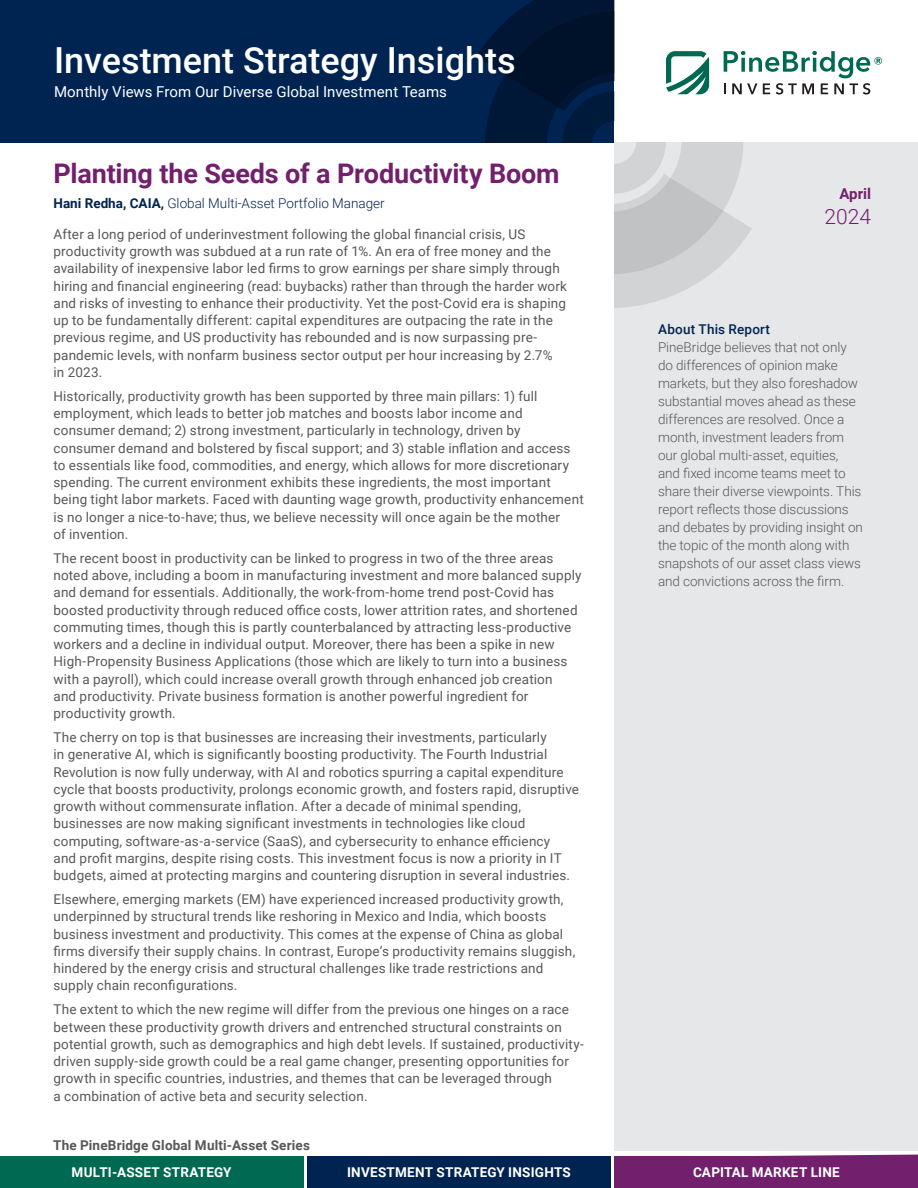
<style>
.page{position:relative;width:918px;height:1188px;background:#fff}
.page>*{position:absolute;margin:0;border:0;box-sizing:border-box;transform-origin:0 0}
.t1{font:500 36px "Roboto";color:#fff}
.Title_Front_Page{font:700 27px "Roboto";letter-spacing:-.005em;color:#72206d}
.Date_Month{font:300 21px "Roboto";color:#72206d}
.Body_Copy{font:15px "Roboto";letter-spacing:.005em;color:#fff}
.Date_Month-2{font:700 15px "Roboto";color:#72206d}
.Body_Copy-2{font:13.5px/17.2px "Roboto";letter-spacing:.01em;color:#57585a}
.t2{font:300 13.5px/18px "Roboto";letter-spacing:-.005em;color:#57585a}
.t3{font:700 13.5px "Roboto";letter-spacing:.02em;color:#fff}
.Auther_Front_Page{font:300 13.5px "Roboto";color:#002451}
.t4{font:700 13.5px "Roboto";letter-spacing:.01em;color:#57585a}
.t5{font:500 13.5px "Roboto";letter-spacing:.015em;color:#002451}
.s1{font-weight:700}
</style>
<div class="page">
<div style="left:614px;top:143px;width:304px;height:1008px;background:#e6e7e9"></div>
<svg style="left:760px;top:1154px;width:158px;height:2px"></svg>
<div style="left:0;top:1156px;width:303px;height:32px;background:#006951"></div>
<div style="left:307px;top:1156px;width:304px;height:32px;background:#002451"></div>
<div style="left:615px;top:1156px;width:303px;height:32px;background:#72206d"></div>
<div style="left:0;top:0;width:614px;height:142px;background:#002451"></div>
<svg style="left:476px;top:0;width:406px;height:308px"></svg>
<p class="t1" style="left:54px;top:35px;width:463px">Investment Strategy Insights</p>
<p class="Body_Copy" style="left:54px;top:81px;width:395px">Monthly Views From Our Diverse Global Investment Teams</p>
<p class="Title_Front_Page" style="left:54px;top:155px;width:508px">Planting the Seeds of a Productivity Boom</p>
<p class="Auther_Front_Page" style="left:54px;top:194px;width:333px"><span class="s1">Hani Redha, CAIA,</span> Global Multi-Asset Portfolio Manager</p>
<p class="Body_Copy-2" style="left:54px;top:225px;width:515px">After a long period of underinvestment following the global financial crisis, US productivity growth was subdued at a run rate of 1%. An era of free money and the availability of inexpensive labor led firms to grow earnings per share simply through hiring and financial engineering (read: buybacks) rather than through the harder work and risks of investing to enhance their productivity. Yet the post-Covid era is shaping up to be fundamentally different: capital expenditures are outpacing the rate in the previous regime, and US productivity has rebounded and is now surpassing pre&shy;pandemic levels, with nonfarm business sector output per hour increasing by 2.7%<br>in 2023.</p>
<p class="Body_Copy-2" style="left:54px;top:387px;width:532px">Historically, productivity growth has been supported by three main pillars: 1) full employment, which leads to better job matches and boosts labor income and consumer demand; 2) strong investment, particularly in technology, driven by consumer demand and bolstered by fiscal support; and 3) stable inflation and access to essentials like food, commodities, and energy, which allows for more discretionary spending. The current environment exhibits these ingredients, the most important being tight labor markets. Faced with daunting wage growth, productivity enhancement is no longer a nice-to-have; thus, we believe necessity will once again be the mother<br>of invention.</p>
<p class="Body_Copy-2" style="left:54px;top:549px;width:530px">The recent boost in productivity can be linked to progress in two of the three areas noted above, including a boom in manufacturing investment and more balanced supply and demand for essentials. Additionally, the work-from-home trend post-Covid has boosted productivity through reduced office costs, lower attrition rates, and shortened commuting times, though this is partly counterbalanced by attracting less-productive workers and a decline in individual output. Moreover, there has been a spike in new High-Propensity Business Applications (those which are likely to turn into a business with a payroll), which could increase overall growth through enhanced job creation<br>and productivity. Private business formation is another powerful ingredient for productivity growth.</p>
<p class="Body_Copy-2" style="left:54px;top:728px;width:527px">The cherry on top is that businesses are increasing their investments, particularly<br>in generative AI, which is significantly boosting productivity. The Fourth Industrial Revolution is now fully underway, with AI and robotics spurring a capital expenditure cycle that boosts productivity, prolongs economic growth, and fosters rapid, disruptive growth without commensurate inflation. After a decade of minimal spending, businesses are now making significant investments in technologies like cloud computing, software-as-a-service (SaaS), and cybersecurity to enhance efficiency<br>and profit margins, despite rising costs. This investment focus is now a priority in IT budgets, aimed at protecting margins and countering disruption in several industries.</p>
<p class="Body_Copy-2" style="left:54px;top:890px;width:523px">Elsewhere, emerging markets (EM) have experienced increased productivity growth, underpinned by structural trends like reshoring in Mexico and India, which boosts business investment and productivity. This comes at the expense of China as global firms diversify their supply chains. In contrast, Europe’s productivity remains sluggish, hindered by the energy crisis and structural challenges like trade restrictions and supply chain reconfigurations.</p>
<p class="Body_Copy-2" style="left:54px;top:1000px;width:532px">The extent to which the new regime will differ from the previous one hinges on a race between these productivity growth drivers and entrenched structural constraints on potential growth, such as demographics and high debt levels. If sustained, productivity&shy;driven supply-side growth could be a real game changer, presenting opportunities for growth in specific countries, industries, and themes that can be leveraged through<br>a combination of active beta and security selection.</p>
<p class="t4" style="left:53px;top:1135px;width:258px">The PineBridge Global Multi-Asset Series</p>
<p class="Date_Month-2" style="left:840px;top:183px;width:33px">April</p>
<p class="Date_Month" style="left:825px;top:202px;width:48px">2024</p>
<p class="t5" style="left:658px;top:320px;width:114px">About This Report</p>
<p class="t2" style="left:658px;top:338px;width:206px">PineBridge believes that not only do differences of opinion make markets, but they also foreshadow substantial moves ahead as these differences are resolved. Once a month, investment leaders from our global multi-asset, equities, and fixed income teams meet to share their diverse viewpoints. This report reflects those discussions and debates by providing insight on the topic of the month along with snapshots of our asset class views and convictions across the firm.</p>
<p class="t3" style="left:72px;top:1163px;width:161px">MULTI-ASSET STRATEGY</p>
<p class="t3" style="left:347px;top:1163px;width:225px">INVESTMENT STRATEGY INSIGHTS</p>
<p class="t3" style="left:693px;top:1163px;width:148px">CAPITAL MARKET LINE</p>
</div>
